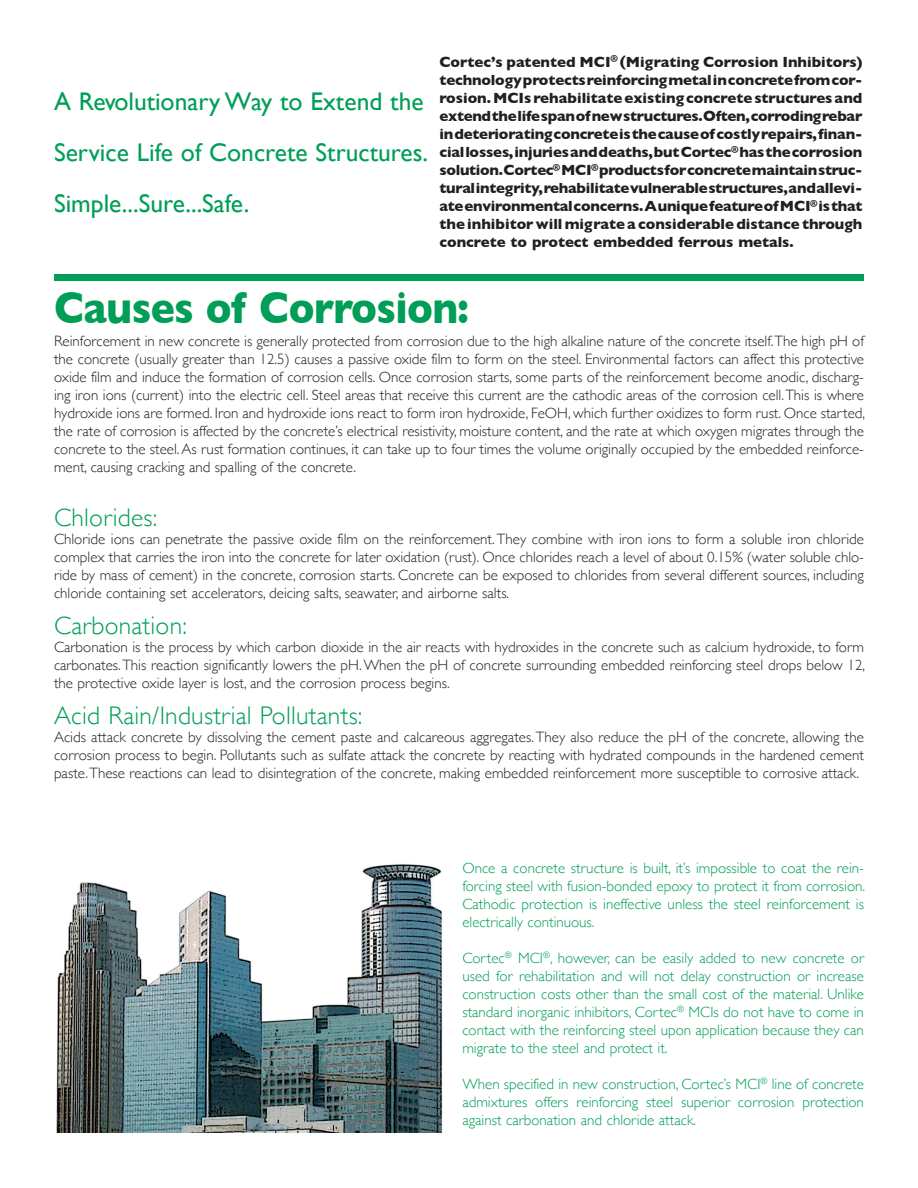
<style>
.page{position:relative;width:918px;height:1188px;background:#fff}
.page>*{position:absolute;margin:0;border:0;box-sizing:border-box;transform-origin:0 0}
.Heading-Xtra_lg{font:700 45px "Gill Sans";letter-spacing:-.015em;color:#009e57;scale:.9 1}
.Heading-Xtra_lg-2{font:25.5px/51px "Gill Sans";color:#009e57}
.Body_Text{font:300 25.5px "Gill Sans";letter-spacing:.01em;color:#009e57}
.Body_Text-2{font:300 15px/18px "Gill Sans";color:#231f20;text-align:justify}
.Body_Text-3{font:300 15px/18px "Gill Sans";color:#009e57;text-align:justify}
.Body_Text-4{font:700 15px/18px "Gill Sans";color:#231f20;text-align:justify}
</style>
<div class="page">
<div style="left:54px;top:275px;width:810px;height:6px;background:#009e57"></div>
<img style="left:56px;top:864px;width:387px;height:268px">
<p class="Heading-Xtra_lg-2" style="left:54px;top:75px;width:376px">A Revolutionary Way to Extend the<br>Service Life of Concrete Structures.<br>Simple...Sure...Safe.</p>
<p class="Body_Text-4" style="left:440px;top:53px;width:425px">Cortec’s patented MCI<sup>®</sup> (Migrating Corrosion Inhibitors) technology protects reinforcing metal in concrete from cor&shy;rosion. MCIs rehabilitate existing concrete structures and extend the life span of new structures. Often, corroding rebar in deteriorating concrete is the cause of costly repairs, finan&shy;cial losses, injuries and deaths, but Cortec<sup>®</sup> has the corrosion solution. Cortec<sup>®</sup> MCI<sup>®</sup> products for concrete maintain struc&shy;tural integrity, rehabilitate vulnerable structures, and allevi&shy;ate environmental concerns. A unique feature of MCI<sup>®</sup> is that the inhibitor will migrate a considerable distance through concrete to protect embedded ferrous metals.</p>
<p class="Heading-Xtra_lg" style="left:54px;top:272px;width:463px">Causes of Corrosion:</p>
<p class="Body_Text-2" style="left:54px;top:332px;width:813px">Reinforcement in new concrete is generally protected from corrosion due to the high alkaline nature of the concrete itself.The high pH of the concrete (usually greater than 12.5) causes a passive oxide film to form on the steel. Environmental factors can affect this protective oxide film and induce the formation of corrosion cells. Once corrosion starts, some parts of the reinforcement become anodic, discharg&shy;ing iron ions (current) into the electric cell. Steel areas that receive this current are the cathodic areas of the corrosion cell. This is where hydroxide ions are formed. Iron and hydroxide ions react to form iron hydroxide, FeOH, which further oxidizes to form rust. Once started, the rate of corrosion is affected by the concrete’s electrical resistivity, moisture content, and the rate at which oxygen migrates through the concrete to the steel. As rust formation continues, it can take up to four times the volume originally occupied by the embedded reinforce&shy;ment, causing cracking and spalling of the concrete.</p>
<p class="Body_Text" style="left:54px;top:498px;width:105px">Chlorides:</p>
<p class="Body_Text-2" style="left:54px;top:530px;width:812px">Chloride ions can penetrate the passive oxide film on the reinforcement. They combine with iron ions to form a soluble iron chloride complex that carries the iron into the concrete for later oxidation (rust). Once chlorides reach a level of about 0.15% (water soluble chlo&shy;ride by mass of cement) in the concrete, corrosion starts. Concrete can be exposed to chlorides from several different sources, including chloride containing set accelerators, deicing salts, seawater, and airborne salts.</p>
<p class="Body_Text" style="left:54px;top:606px;width:134px">Carbonation:</p>
<p class="Body_Text-2" style="left:54px;top:638px;width:813px">Carbonation is the process by which carbon dioxide in the air reacts with hydroxides in the concrete such as calcium hydroxide, to form carbonates. This reaction significantly lowers the pH. When the pH of concrete surrounding embedded reinforcing steel drops below 12, the protective oxide layer is lost, and the corrosion process begins.</p>
<p class="Body_Text" style="left:54px;top:696px;width:310px">Acid Rain/Industrial Pollutants:</p>
<p class="Body_Text-2" style="left:54px;top:728px;width:812px">Acids attack concrete by dissolving the cement paste and calcareous aggregates. They also reduce the pH of the concrete, allowing the corrosion process to begin. Pollutants such as sulfate attack the concrete by reacting with hydrated compounds in the hardened cement paste. These reactions can lead to disintegration of the concrete, making embedded reinforcement more susceptible to corrosive attack.</p>
<p class="Body_Text-3" style="left:462px;top:859px;width:404px">Once a concrete structure is built, it’s impossible to coat the rein&shy;forcing steel with fusion-bonded epoxy to protect it from corrosion.<br>Cathodic protection is ineffective unless the steel reinforcement is electrically continuous.</p>
<p class="Body_Text-3" style="left:462px;top:949px;width:403px">Cortec<sup>®</sup> MCI<sup>®</sup>, however, can be easily added to new concrete or used for rehabilitation and will not delay construction or increase construction costs other than the small cost of the material. Unlike standard inorganic inhibitors, Cortec<sup>®</sup> MCIs do not have to come in contact with the reinforcing steel upon application because they can migrate to the steel and protect it.</p>
<p class="Body_Text-3" style="left:462px;top:1075px;width:403px">When specified in new construction, Cortec’s MCI<sup>®</sup> line of concrete admixtures offers reinforcing steel superior corrosion protection against carbonation and chloride attack.</p>
</div>
